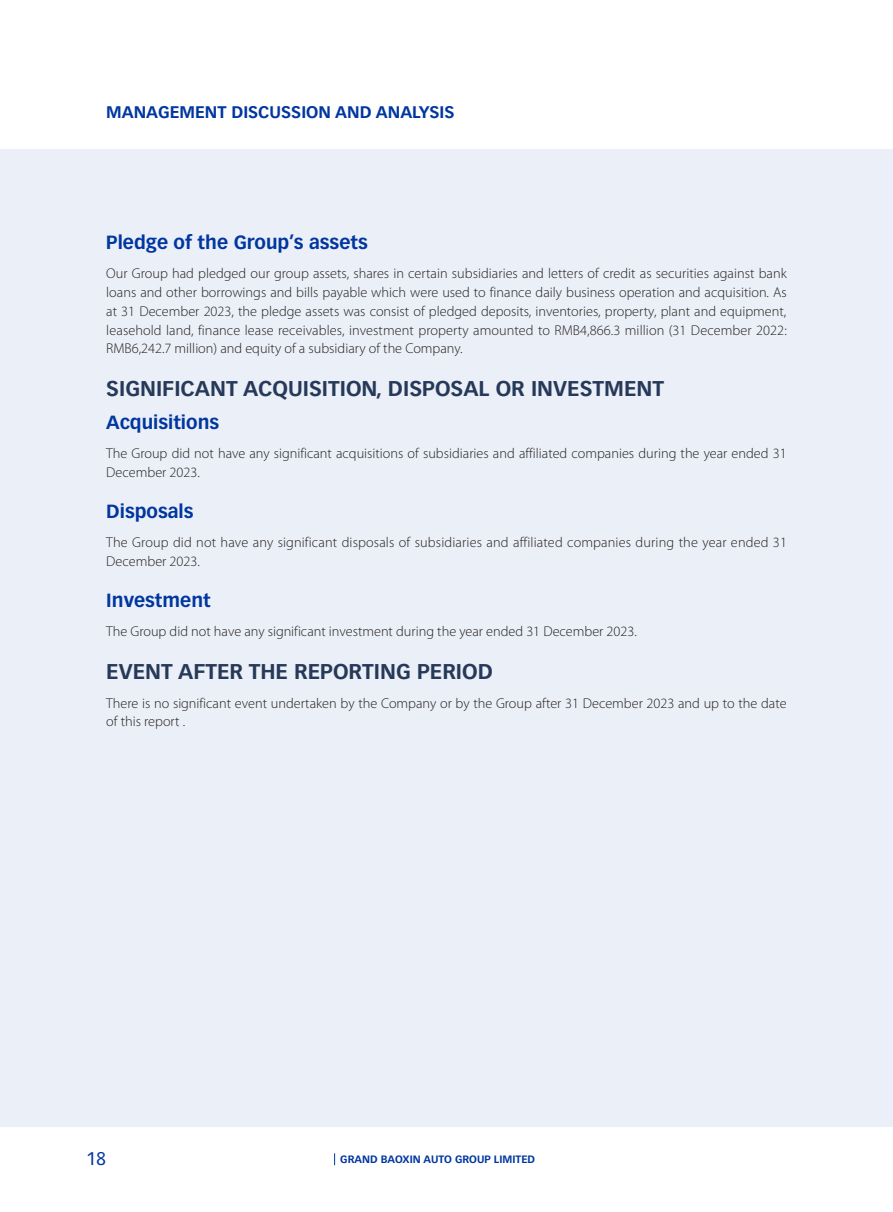
<style>
.page{position:relative;width:893px;height:1212px;background:#fff}
.page>*{position:absolute;margin:0;border:0;box-sizing:border-box;transform-origin:0 0}
.t1{font:700 21px "Vectora LT Std";color:#263959}
.t2{font:700 18.75px "Vectora LT Std";color:#0036a0}
.t3{font:18px "Vectora LT Std";color:#0036a0}
.t4{font:700 16.5px "Vectora LT Std";color:#0036a0}
.t5{font:300 14.25px/18.8px "Myriad Pro";color:#231f20}
.t6{font:700 10.5px "Vectora LT Std";color:#0036a0}
</style>
<div class="page">
<div style="left:0;top:149px;width:892px;height:978px;background:#ebeff7"></div>
<svg style="left:334px;top:1153px;width:1px;height:12px"></svg>
<p class="t4" style="left:106px;top:102px;width:350px">MANAGEMENT DISCUSSION AND ANALYSIS</p>
<h2 class="t2" style="left:106px;top:231px;width:263px">Pledge of the Group’s assets</h2>
<p class="t5" style="left:106px;top:264px;width:682px;text-align:justify">Our Group had pledged our group assets, shares in certain subsidiaries and letters of credit as securities against bank loans and other borrowings and bills payable which were used to finance daily business operation and acquisition. As at 31 December 2023, the pledge assets was consist of pledged deposits, inventories, property, plant and equipment, leasehold land, finance lease receivables, investment property amounted to RMB4,866.3 million (31 December 2022:<br>RMB6,242.7 million) and equity of a subsidiary of the Company.</p>
<h1 class="t1" style="left:106px;top:376px;width:559px">SIGNIFICANT ACQUISITION, DISPOSAL OR INVESTMENT</h1>
<h2 class="t2" style="left:106px;top:411px;width:114px">Acquisitions</h2>
<p class="t5" style="left:106px;top:444px;width:682px">The Group did not have any significant acquisitions of subsidiaries and affiliated companies during the year ended 31<br>December 2023.</p>
<h2 class="t2" style="left:106px;top:500px;width:89px">Disposals</h2>
<p class="t5" style="left:106px;top:532px;width:682px">The Group did not have any significant disposals of subsidiaries and affiliated companies during the year ended 31<br>December 2023.</p>
<h2 class="t2" style="left:106px;top:589px;width:106px">Investment</h2>
<p class="t5" style="left:106px;top:621px;width:532px">The Group did not have any significant investment during the year ended 31 December 2023.</p>
<h1 class="t1" style="left:106px;top:658px;width:388px">EVENT AFTER THE REPORTING PERIOD</h1>
<p class="t5" style="left:106px;top:693px;width:682px">There is no significant event undertaken by the Company or by the Group after 31 December 2023 and up to the date of this report .</p>
<p class="t3" style="left:86px;top:1148px;width:22px">18</p>
<p class="t6" style="left:340px;top:1153px;width:196px">GRAND BAOXIN AUTO GROUP LIMITED</p>
</div>
